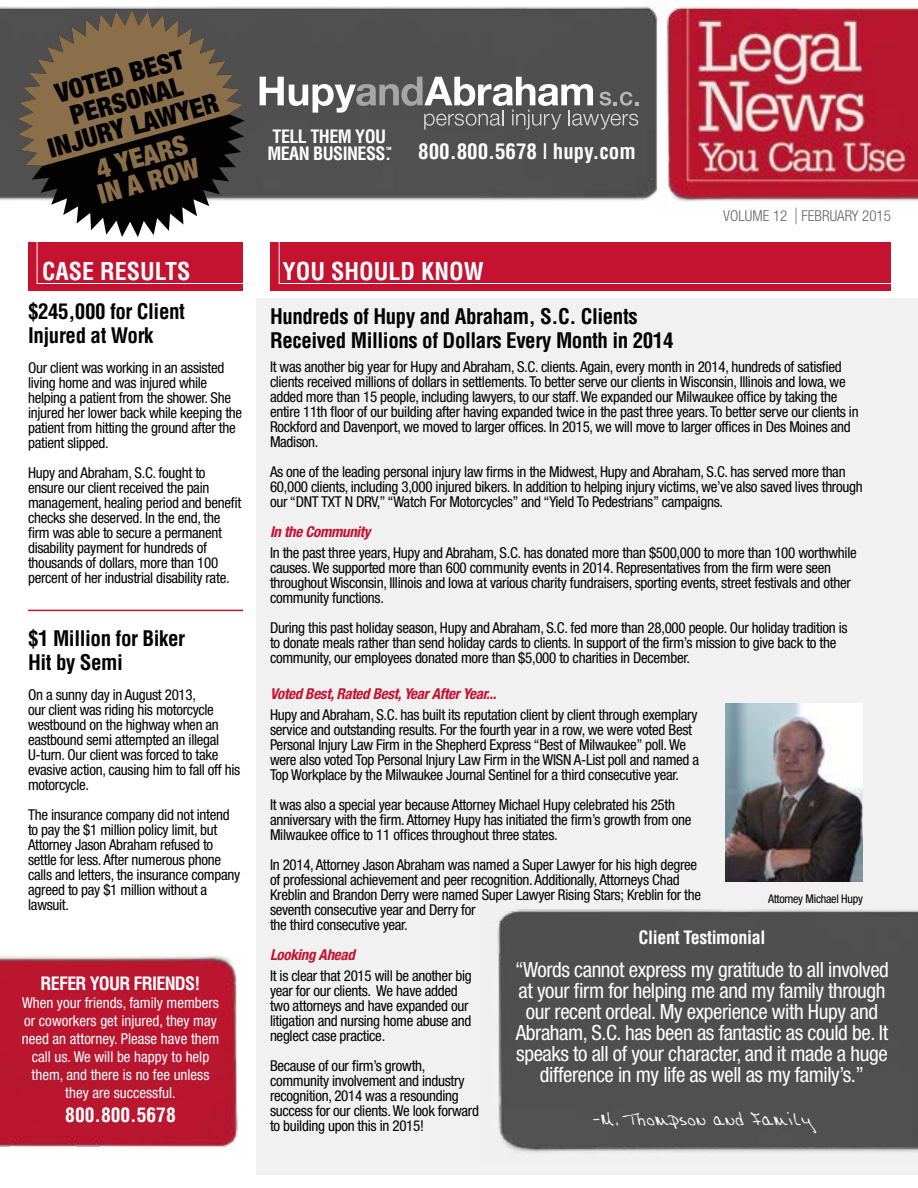
<style>
.page{position:relative;width:918px;height:1188px;background:#fff}
.page>*{position:absolute;margin:0;border:0;box-sizing:border-box;transform-origin:0 0}
.t1{font:900 condensed 27.45px/25.3px "Helvetica Neue";color:#8b6e4a}
.t2{font:900 condensed 26.7px/25.5px "Helvetica Neue";color:#020202;text-align:center}
.t3{font:700 condensed 24px "Helvetica";color:#fff}
.t4{font:condensed 21px/21px "Helvetica Neue";letter-spacing:-.02em;color:#fff;text-align:center}
.t5{font:700 condensed 21px/24px "Helvetica";letter-spacing:-.02em;color:#000}
.t6{font:700 condensed 21px "Helvetica";color:#fff}
.t7{font:700 condensed 19.5px "Helvetica";color:#fff}
.t8{font:700 condensed 18px/16.5px "Helvetica";letter-spacing:-.03em;color:#fff}
.t9{font:18px "Morgan";letter-spacing:.05em;color:#fff}
.t10{font:condensed 15px/15px "Helvetica Neue";letter-spacing:-.02em;color:#000}
.t11{font:condensed 15px/18px "Helvetica Neue";color:#fff;text-align:center}
.t12{font:italic 700 condensed 15px "Helvetica Neue";letter-spacing:-.02em;color:#c41230}
.t13{font:300 condensed 15px "Helvetica Neue";color:#636466}
.t14{font:condensed 12px "Helvetica Neue";letter-spacing:-.02em;color:#000}
.t15{font:800 condensed 4.35px "Helvetica Neue";color:#fff}
.s1{font-size:22.5px}
</style>
<div class="page">
<div style="left:256px;top:298px;width:662px;height:876px;background:#f1f1f2"></div>
<img style="left:0;top:955px;width:238px;height:192px">
<div style="left:497px;top:909px;width:421px;height:244px;background:#4f4f4f"></div>
<img style="left:0;top:4px;width:659px;height:197px">
<img style="left:666px;top:6px;width:252px;height:196px">
<div style="left:270px;top:242px;width:621px;height:49px;background:#c41230"></div>
<svg style="left:278px;top:242px;width:613px;height:42px"></svg>
<hr style="left:28px;top:610px;width:215px;height:1px;background:#c41230">
<svg style="left:260px;top:77px;width:379px;height:53px"></svg>
<div style="left:29px;top:242px;width:214px;height:49px;background:#c41230"></div>
<svg style="left:36px;top:242px;width:207px;height:42px"></svg>
<img style="left:726px;top:704px;width:137px;height:177px">
<svg style="left:17px;top:10px;width:228px;height:227px;fill:#020202"></svg>
<svg style="left:17px;top:10px;width:226px;height:156px"></svg>
<h2 class="t2" style="left:32px;top:86px;width:177px;rotate:-15deg">VOTED BEST<br>PERSONAL<br>INJURY LAWYER</h2>
<h1 class="t1" style="left:88px;top:158px;width:106px;rotate:-16deg">4 YEARS<br>IN A ROW</h1>
<h3 class="t3" style="left:42px;top:257px;width:150px">CASE RESULTS</h3>
<h3 class="t5" style="left:28px;top:300px;width:158px">$245,000 for Client<br>Injured at Work</h3>
<p class="t10" style="left:28px;top:360px;width:216px">Our client was working in an assisted living home and was injured while helping a patient from the shower. She injured her lower back while keeping the patient from hitting the ground after the patient slipped.</p>
<p class="t10" style="left:28px;top:465px;width:215px">Hupy and Abraham, S.C. fought to ensure our client received the pain management, healing period and benefit checks she deserved. In the end, the firm was able to secure a permanent disability payment for hundreds of thousands of dollars, more than 100 percent of her industrial disability rate.</p>
<h3 class="t5" style="left:28px;top:627px;width:159px">$1 Million for Biker<br>Hit by Semi</h3>
<p class="t10" style="left:28px;top:687px;width:214px">On a sunny day in August 2013,<br>our client was riding his motorcycle westbound on the highway when an eastbound semi attempted an illegal<br>U-turn. Our client was forced to take evasive action, causing him to fall off his motorcycle.</p>
<p class="t10" style="left:28px;top:807px;width:214px">The insurance company did not intend to pay the $1 million policy limit, but<br>Attorney Jason Abraham refused to settle for less. After numerous phone calls and letters, the insurance company agreed to pay $1 million without a lawsuit.</p>
<p class="t8" style="left:41px;top:975px;width:162px">REFER YOUR FRIENDS!</p>
<p class="t11" style="left:22px;top:994px;width:199px">When your friends, family members or coworkers get injured, they may need an attorney. Please have them call us. We will be happy to help them, and there is no fee unless they are successful.</p>
<h3 class="t7" style="left:65px;top:1103px;width:112px">800.800.5678</h3>
<p class="t8" style="left:267px;top:129px;width:125px">TELL THEM YOU<br>MEAN BUSINESS.</p>
<p class="t15" style="left:386px;top:146px;width:7px">TM</p>
<h3 class="t6" style="left:418px;top:138px;width:219px">800.800.5678 | hupy.com</h3>
<h3 class="t3" style="left:282px;top:257px;width:203px">YOU SHOULD KNOW</h3>
<p class="t13" style="left:723px;top:208px;width:169px">VOLUME 12 <span class="s1">|</span> FEBRUARY 2015</p>
<h3 class="t5" style="left:270px;top:304px;width:405px">Hundreds of Hupy and Abraham, S.C. Clients<br>Received Millions of Dollars Every Month in 2014</h3>
<p class="t10" style="left:270px;top:359px;width:590px">It was another big year for Hupy and Abraham, S.C. clients. Again, every month in 2014, hundreds of satisfied clients received millions of dollars in settlements. To better serve our clients in Wisconsin, Illinois and Iowa, we added more than 15 people, including lawyers, to our staff. We expanded our Milwaukee office by taking the entire 11th floor of our building after having expanded twice in the past three years. To better serve our clients in Rockford and Davenport, we moved to larger offices. In 2015, we will move to larger offices in Des Moines and Madison.</p>
<p class="t10" style="left:270px;top:464px;width:594px">As one of the leading personal injury law firms in the Midwest, Hupy and Abraham, S.C. has served more than<br>60,000 clients, including 3,000 injured bikers. In addition to helping injury victims, we’ve also saved lives through our “DNT TXT N DRV,” “Watch For Motorcycles” and “Yield To Pedestrians” campaigns.</p>
<p class="t12" style="left:270px;top:522px;width:102px">In the Community</p>
<p class="t10" style="left:270px;top:545px;width:588px">In the past three years, Hupy and Abraham, S.C. has donated more than $500,000 to more than 100 worthwhile causes. We supported more than 600 community events in 2014. Representatives from the firm were seen throughout Wisconsin, Illinois and Iowa at various charity fundraisers, sporting events, street festivals and other community functions.</p>
<p class="t10" style="left:270px;top:620px;width:579px">During this past holiday season, Hupy and Abraham, S.C. fed more than 28,000 people. Our holiday tradition is to donate meals rather than send holiday cards to clients. In support of the firm’s mission to give back to the community, our employees donated more than $5,000 to charities in December.</p>
<p class="t12" style="left:270px;top:684px;width:228px">Voted Best, Rated Best, Year After Year...</p>
<p class="t10" style="left:270px;top:707px;width:431px">Hupy and Abraham, S.C. has built its reputation client by client through exemplary service and outstanding results. For the fourth year in a row, we were voted Best Personal Injury Law Firm in the Shepherd Express “Best of Milwaukee” poll. We were also voted Top Personal Injury Law Firm in the WISN A-List poll and named a Top Workplace by the Milwaukee Journal Sentinel for a third consecutive year.</p>
<p class="t10" style="left:270px;top:797px;width:423px">It was also a special year because Attorney Michael Hupy celebrated his 25th anniversary with the firm. Attorney Hupy has initiated the firm’s growth from one<br>Milwaukee office to 11 offices throughout three states.</p>
<p class="t10" style="left:270px;top:857px;width:433px">In 2014, Attorney Jason Abraham was named a Super Lawyer for his high degree of professional achievement and peer recognition. Additionally, Attorneys Chad Kreblin and Brandon Derry were named Super Lawyer Rising Stars; Kreblin for the seventh consecutive year and Derry for<br>the third consecutive year.</p>
<p class="t12" style="left:270px;top:945px;width:86px">Looking Ahead</p>
<p class="t10" style="left:270px;top:968px;width:203px">It is clear that 2015 will be another big year for our clients. We have added two attorneys and have expanded our litigation and nursing home abuse and neglect case practice.</p>
<p class="t10" style="left:270px;top:1058px;width:210px">Because of our firm’s growth, community involvement and industry recognition, 2014 was a resounding success for our clients. We look forward to building upon this in 2015!</p>
<p class="t14" style="left:768px;top:891px;width:96px">Attorney Michael Hupy</p>
<p class="t8" style="left:638px;top:929px;width:129px">Client Testimonial</p>
<p class="t4" style="left:515px;top:959px;width:375px">“Words cannot express my gratitude to all involved at your firm for helping me and my family through our recent ordeal. My experience with Hupy and Abraham, S.C. has been as fantastic as could be. It speaks to all of your character, and it made a huge difference in my life as well as my family’s.”</p>
<p class="t9" style="left:592px;top:1108px;width:221px">-M. Thompson and Family</p>
</div>
